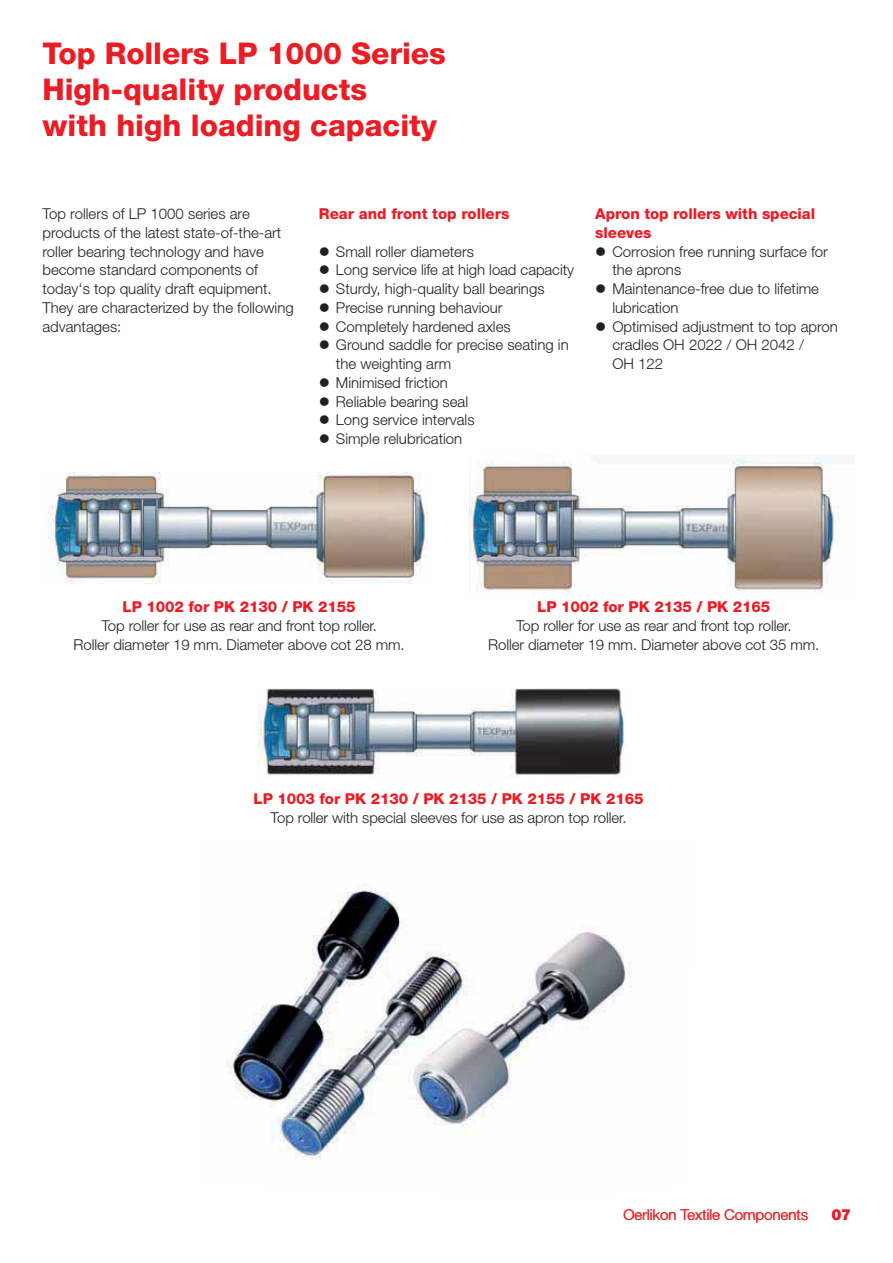
<style>
.page{position:relative;width:893px;height:1263px;background:#fff}
.page>*{position:absolute;margin:0;border:0;box-sizing:border-box;transform-origin:0 0}
.t1{font:800 30px/36px "Helvetica Neue LT";color:#ed1c24}
.t2{font:300 15px/18.8px "Helvetica Neue LT";color:#231f20}
.t3{font:800 15px/18.8px "Helvetica Neue LT";letter-spacing:-.005em;color:#ed1c24}
.t4{font:300 15px "Helvetica Neue LT";color:#ed1c24}
</style>
<div class="page">
<img style="left:226px;top:884px;width:406px;height:285px">
<img style="left:470px;top:455px;width:384px;height:137px">
<img style="left:49px;top:472px;width:379px;height:112px">
<img style="left:258px;top:688px;width:366px;height:88px">
<h1 class="t1" style="left:42px;top:38px;width:405px">Top Rollers LP 1000 Series<br>High-quality products<br>with high loading capacity</h1>
<p class="t2" style="left:42px;top:206px;width:253px">Top rollers of LP 1000 series are products of the latest state-of-the-art roller bearing technology and have become standard components of today‘s top quality draft equipment.<br>They are characterized by the following advantages:</p>
<p class="t3" style="left:319px;top:206px;width:192px">Rear and front top rollers</p>
<p class="t2" style="left:336px;top:243px;width:240px">Small roller diameters<br>Long service life at high load capacity<br>Sturdy, high-quality ball bearings<br>Precise running behaviour<br>Completely hardened axles<br>Ground saddle for precise seating in the weighting arm<br>Minimised friction<br>Reliable bearing seal<br>Long service intervals<br>Simple relubrication</p>
<p class="t3" style="left:595px;top:206px;width:221px">Apron top rollers with special sleeves</p>
<p class="t2" style="left:612px;top:243px;width:227px">Corrosion free running surface for the aprons<br>Maintenance-free due to lifetime lubrication<br>Optimised adjustment to top apron cradles OH 2022 / OH 2042 /<br>OH 122</p>
<p class="t3" style="left:123px;top:599px;width:234px">LP 1002 for PK 2130 / PK 2155</p>
<p class="t2" style="left:74px;top:618px;width:333px;text-align:center">Top roller for use as rear and front top roller.<br>Roller diameter 19 mm. Diameter above cot 28 mm.</p>
<p class="t3" style="left:537px;top:599px;width:234px">LP 1002 for PK 2135 / PK 2165</p>
<p class="t2" style="left:488px;top:618px;width:333px;text-align:center">Top roller for use as rear and front top roller.<br>Roller diameter 19 mm. Diameter above cot 35 mm.</p>
<p class="t3" style="left:254px;top:791px;width:391px">LP 1003 for PK 2130 / PK 2135 / PK 2155 / PK 2165</p>
<p class="t2" style="left:271px;top:810px;width:357px">Top roller with special sleeves for use as apron top roller.</p>
<p class="t4" style="left:624px;top:1210px;width:186px">Oerlikon Textile Components</p>
<p class="t3" style="left:832px;top:1207px;width:20px">07</p>
</div>
